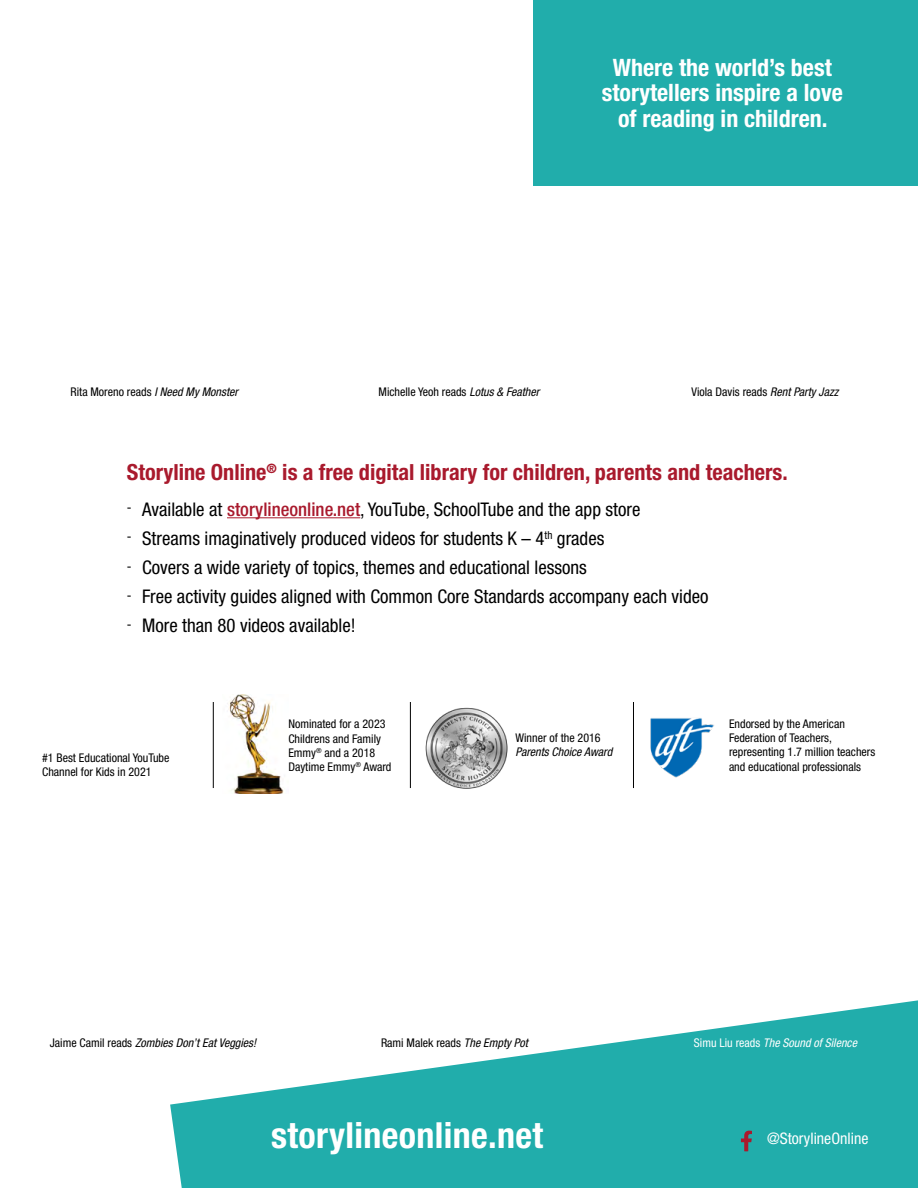
<style>
.page{position:relative;width:918px;height:1188px;background:#fff}
.page>*{position:absolute;margin:0;border:0;box-sizing:border-box;transform-origin:0 0}
.t1{font:700 condensed 36px "Helvetica Neue LT Std";letter-spacing:.01em;color:#fff}
.t2{font:700 condensed 24px/25.5px "Helvetica Neue LT Pro";color:#fff;text-align:center}
.t3{font:700 condensed 22.2px "Helvetica Neue LT Std";color:#a91a2d}
.t4{font:condensed 18.9px/29.1px "Helvetica Neue LT Std";color:#000}
.t5{font:condensed 15.9px "Helvetica Neue LT Std";color:#fff}
.t6{font:condensed 13.65px/29.1px "Helvetica Neue LT Std";color:#000;text-align:justify}
.t7{font:condensed 12px/14.4px "Helvetica Neue LT Std";color:#000}
.t8{font:italic condensed 12px "Helvetica Neue LT Std";color:#000}
.t9{font:italic condensed 12px "Helvetica Neue LT Std";color:#fff}
.s1{font-style:italic}
.s2{font-weight:500;color:#a91a2d}
.s3{font-style:normal}
</style>
<div class="page">
<div style="left:534px;top:0;width:384px;height:186px;background:#21adab"></div>
<svg style="left:170px;top:1000px;width:748px;height:188px;fill:#21adab"></svg>
<img style="left:227px;top:694px;width:57px;height:99px">
<img style="left:650px;top:718px;width:64px;height:60px">
<img style="left:425px;top:707px;width:83px;height:82px">
<hr style="left:227px;top:517px;width:133px;height:1px;background:#a91a2d">
<hr style="left:410px;top:702px;width:1px;height:86px;background:#000">
<hr style="left:213px;top:702px;width:1px;height:86px;background:#000">
<hr style="left:633px;top:702px;width:1px;height:86px;background:#000">
<svg style="left:741px;top:1131px;width:11px;height:20px"></svg>
<h2 class="t2" style="left:602px;top:54px;width:243px">Where the world’s best storytellers inspire a love of reading in children.</h2>
<p class="t7" style="left:71px;top:385px;width:169px">Rita Moreno reads <span class="s1">I Need My Monster</span></p>
<p class="t7" style="left:379px;top:385px;width:162px">Michelle Yeoh reads <span class="s1">Lotus &amp; Feather</span></p>
<p class="t7" style="left:692px;top:385px;width:148px">Viola Davis reads <span class="s1">Rent Party Jazz</span></p>
<h3 class="t3" style="left:127px;top:459px;width:662px">Storyline Online<sup>®</sup> is a free digital library for children, parents and teachers.</h3>
<p class="t6" style="left:127px;top:493px;width:6px">- - - - -</p>
<p class="t4" style="left:142px;top:495px;width:568px">Available at <span class="s2">storylineonline.net</span>, YouTube, SchoolTube and the app store<br>Streams imaginatively produced videos for students K – 4<sup>th</sup> grades<br>Covers a wide variety of topics, themes and educational lessons<br>Free activity guides aligned with Common Core Standards accompany each video More than 80 videos available!</p>
<p class="t7" style="left:42px;top:750px;width:129px">#1 Best Educational YouTube<br>Channel for Kids in 2021</p>
<p class="t7" style="left:288px;top:717px;width:105px">Nominated for a 2023<br>Childrens and Family<br>Emmy<sup>®</sup> and a 2018<br>Daytime Emmy<sup>®</sup> Award</p>
<p class="t7" style="left:515px;top:731px;width:87px">Winner of the 2016</p>
<p class="t8" style="left:515px;top:745px;width:98px">Parents Choice Award</p>
<p class="t7" style="left:729px;top:716px;width:148px">Endorsed by the American<br>Federation of Teachers, representing 1.7 million teachers and educational professionals</p>
<p class="t8" style="left:50px;top:1035px;width:208px"><span class="s3">Jaime Camil reads</span> Zombies Don’t Eat Veggies!</p>
<p class="t7" style="left:381px;top:1035px;width:148px">Rami Malek reads <span class="s1">The Empty Pot</span></p>
<p class="t9" style="left:694px;top:1035px;width:165px"><span class="s3">Simu Liu reads</span> The Sound of Silence</p>
<h1 class="t1" style="left:271px;top:1113px;width:274px">storylineonline.net</h1>
<h3 class="t5" style="left:767px;top:1130px;width:103px">@StorylineOnline</h3>
</div>
